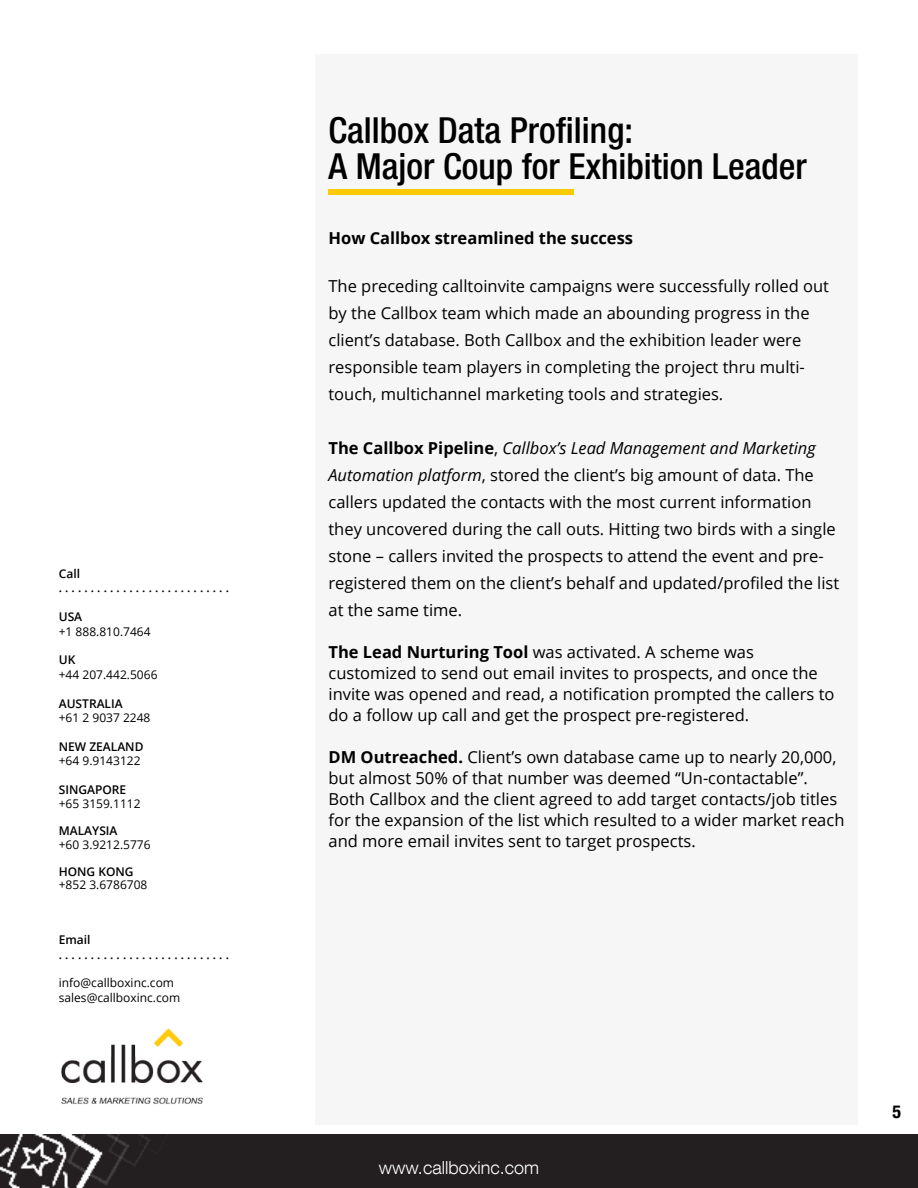
<style>
.page{position:relative;width:918px;height:1188px;background:#fff}
.page>*{position:absolute;margin:0;border:0;box-sizing:border-box;transform-origin:0 0}
.t1{font:500 condensed 36px/36px "Helvetica Neue LT Com";color:#000}
.t2{font:300 18px "Helvetica Neue LT Com";color:#fff}
.t3{font:700 condensed 18px "Helvetica Neue LT Com";color:#000}
.t4{font:16.5px/27px "Open Sans";color:#000}
.t5{font:700 16.5px "Open Sans";color:#000}
.t6{font:12px/14.4px "Open Sans";color:#000}
.t7{font:600 12px/14.4px "Open Sans";color:#000}
.s1{font-weight:700}
.s2{font-style:italic}
</style>
<div class="page">
<div style="left:0;top:1135px;width:918px;height:53px;background:#231f20"></div>
<img style="left:61px;top:1028px;width:142px;height:76px">
<div style="left:315px;top:54px;width:542px;height:1070px;background:#f6f6f6"></div>
<div style="left:328px;top:190px;width:246px;height:5px;background:#ffc905"></div>
<p class="t7" style="left:59px;top:566px;width:172px">Call<br>. . . . . . . . . . . . . . . . . . . . . . . . . . .</p>
<p class="t7" style="left:59px;top:609px;width:25px">USA</p>
<p class="t6" style="left:59px;top:624px;width:93px">+1 888.810.7464</p>
<p class="t7" style="left:59px;top:653px;width:18px">UK</p>
<p class="t6" style="left:59px;top:667px;width:100px">+44 207.442.5066</p>
<p class="t7" style="left:59px;top:696px;width:65px">AUSTRALIA</p>
<p class="t6" style="left:59px;top:710px;width:93px">+61 2 9037 2248</p>
<p class="t7" style="left:59px;top:739px;width:86px">NEW ZEALAND</p>
<p class="t6" style="left:59px;top:753px;width:83px">+64 9.9143122</p>
<p class="t7" style="left:59px;top:782px;width:69px">SINGAPORE</p>
<p class="t6" style="left:59px;top:797px;width:83px">+65 3159.1112</p>
<p class="t7" style="left:59px;top:824px;width:60px">MALAYSIA</p>
<p class="t6" style="left:59px;top:837px;width:93px">+60 3.9212.5776</p>
<p class="t7" style="left:59px;top:864px;width:76px">HONG KONG</p>
<p class="t6" style="left:59px;top:878px;width:90px">+852 3.6786708</p>
<p class="t7" style="left:59px;top:932px;width:172px">Email<br>. . . . . . . . . . . . . . . . . . . . . . . . . . .</p>
<p class="t6" style="left:59px;top:976px;width:123px">info@callboxinc.com sales@callboxinc.com</p>
<h1 class="t1" style="left:328px;top:112px;width:480px">Callbox Data Profiling:<br>A Major Coup for Exhibition Leader</h1>
<p class="t5" style="left:328px;top:227px;width:306px">How Callbox streamlined the success</p>
<p class="t4" style="left:328px;top:272px;width:502px">The preceding calltoinvite campaigns were successfully rolled out by the Callbox team which made an abounding progress in the client’s database. Both Callbox and the exhibition leader were responsible team players in completing the project thru multi&shy;touch, multichannel marketing tools and strategies.</p>
<p class="t4" style="left:328px;top:434px;width:512px"><span class="s1">The Callbox Pipeline</span>, <span class="s2">Callbox’s Lead Management and Marketing Automation platform</span>, stored the client’s big amount of data. The callers updated the contacts with the most current information they uncovered during the call outs. Hitting two birds with a single stone – callers invited the prospects to attend the event and pre&shy;registered them on the client’s behalf and updated/profiled the list at the same time.</p>
<p class="t4" style="left:328px;top:641px;width:508px;line-height:21px"><span class="s1">The Lead Nurturing Tool</span> was activated. A scheme was customized to send out email invites to prospects, and once the invite was opened and read, a notification prompted the callers to do a follow up call and get the prospect pre-registered.</p>
<p class="t4" style="left:328px;top:746px;width:517px;line-height:21px"><span class="s1">DM Outreached.</span> Client’s own database came up to nearly 20,000, but almost 50% of that number was deemed “Un-contactable”.<br>Both Callbox and the client agreed to add target contacts/job titles for the expansion of the list which resulted to a wider market reach and more email invites sent to target prospects.</p>
<p class="t2" style="left:379px;top:1156px;width:162px">www.callboxinc.com</p>
<p class="t3" style="left:892px;top:1101px;width:10px">5</p>
</div>
